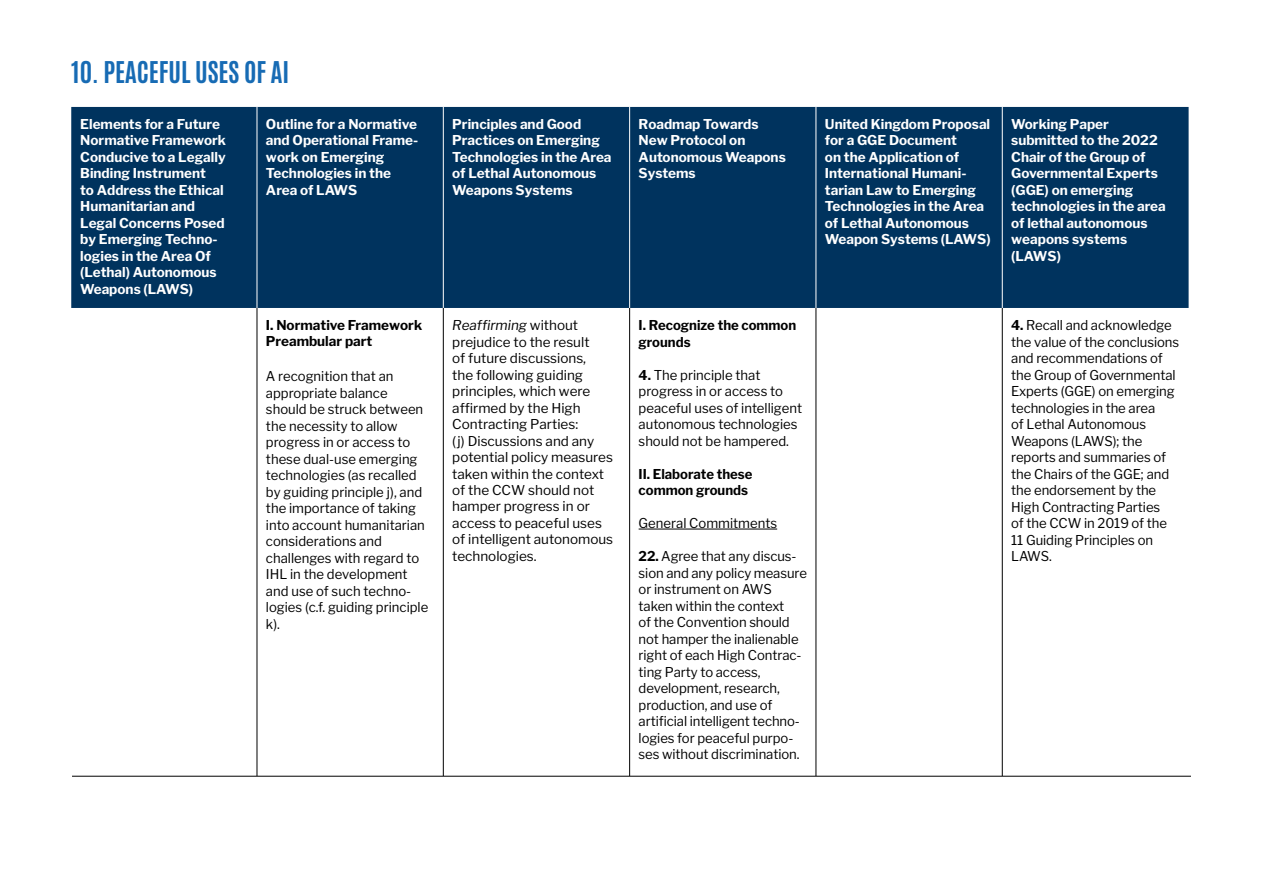
<style>
.page{position:relative;width:1263px;height:893px;background:#fff}
.page>*{position:absolute;margin:0;border:0;box-sizing:border-box;transform-origin:0 0}
.t1{font:700 25.5px "Antonio";color:#176bb4}
.t2{font:13.5px/16.5px "Libre Franklin";color:#000}
.t3{font:700 13.5px/16.5px "Libre Franklin";color:#fff}
.t4{font:700 13.5px/16.5px "Libre Franklin";color:#000}
.s1{font-style:italic}
.s2{font-weight:700}
</style>
<div class="page">
<div style="left:71px;top:107px;width:1117px;height:201px;background:#00335e"></div>
<hr style="left:257px;top:308px;width:1px;height:585px;background:#000">
<hr style="left:443px;top:308px;width:1px;height:585px;background:#000">
<hr style="left:629px;top:308px;width:1px;height:585px;background:#000">
<hr style="left:816px;top:308px;width:1px;height:585px;background:#000">
<hr style="left:1002px;top:308px;width:1px;height:585px;background:#000">
<hr style="left:257px;top:107px;width:1px;height:201px;background:#fff">
<hr style="left:443px;top:107px;width:1px;height:201px;background:#fff">
<hr style="left:629px;top:107px;width:1px;height:201px;background:#fff">
<hr style="left:815px;top:107px;width:1px;height:201px;background:#fff">
<hr style="left:1002px;top:107px;width:1px;height:201px;background:#fff">
<hr style="left:639px;top:529px;width:138px;height:1px;background:#000">
<div style="left:0;top:858px;width:1263px;height:35px;background:#fff"></div>
<div style="left:0;top:776px;width:1263px;height:101px;background:#fff"></div>
<hr style="left:72px;top:776px;width:1119px;height:1px;background:#000">
<h1 class="t1" style="left:71px;top:54px;width:219px">10. PEACEFUL USES OF AI</h1>
<p class="t3" style="left:80px;top:116px;width:147px">Elements for a Future<br>Normative Framework<br>Conducive to a Legally<br>Binding Instrument<br>to Address the Ethical<br>Humanitarian and<br>Legal Concerns Posed by Emerging Techno&shy;logies in the Area Of (Lethal) Autonomous<br>Weapons (LAWS)</p>
<p class="t3" style="left:266px;top:116px;width:154px">Outline for a Normative and Operational Frame&shy;work on Emerging<br>Technologies in the<br>Area of LAWS</p>
<p class="t3" style="left:452px;top:116px;width:161px">Principles and Good<br>Practices on Emerging<br>Technologies in the Area of Lethal Autonomous<br>Weapons Systems</p>
<p class="t3" style="left:639px;top:116px;width:149px">Roadmap Towards<br>New Protocol on<br>Autonomous Weapons<br>Systems</p>
<p class="t3" style="left:825px;top:116px;width:167px">United Kingdom Proposal for a GGE Document<br>on the Application of<br>International Humani&shy;tarian Law to Emerging<br>Technologies in the Area of Lethal Autonomous<br>Weapon Systems (LAWS)</p>
<p class="t3" style="left:1011px;top:116px;width:156px">Working Paper submitted to the 2022<br>Chair of the Group of<br>Governmental Experts (GGE) on emerging technologies in the area of lethal autonomous weapons systems (LAWS)</p>
<p class="t4" style="left:266px;top:317px;width:158px">I. Normative Framework<br>Preambular part</p>
<p class="t2" style="left:266px;top:368px;width:164px">A recognition that an appropriate balance should be struck between the necessity to allow progress in or access to these dual-use emerging technologies (as recalled by guiding principle j), and the importance of taking into account humanitarian considerations and challenges with regard to<br>IHL in the development and use of such techno&shy;logies (c.f. guiding principle k).</p>
<p class="t2" style="left:452px;top:317px;width:162px"><span class="s1">Reaffirming</span> without prejudice to the result<br>of future discussions,<br>the following guiding principles, which were affirmed by the High<br>Contracting Parties:<br>(j) Discussions and any potential policy measures taken within the context of the CCW should not hamper progress in or access to peaceful uses of intelligent autonomous technologies.</p>
<p class="t4" style="left:639px;top:317px;width:159px">I. Recognize the common grounds</p>
<p class="t2" style="left:1011px;top:317px;width:169px"><span class="s2">4.</span> Recall and acknowledge the value of the conclusions and recommendations of the Group of Governmental<br>Experts (GGE) on emerging technologies in the area<br>of Lethal Autonomous<br>Weapons (LAWS); the reports and summaries of the Chairs of the GGE; and the endorsement by the<br>High Contracting Parties<br>of the CCW in 2019 of the<br>11 Guiding Principles on<br>LAWS.</p>
<p class="t2" style="left:639px;top:366px;width:165px"><span class="s2">4.</span> The principle that progress in or access to peaceful uses of intelligent autonomous technologies should not be hampered.</p>
<p class="t4" style="left:639px;top:465px;width:115px">II. Elaborate these common grounds</p>
<p class="t2" style="left:639px;top:515px;width:140px">General Commitments</p>
<p class="t2" style="left:639px;top:548px;width:170px"><span class="s2">22.</span> Agree that any discus&shy;sion and any policy measure or instrument on AWS taken within the context<br>of the Convention should not hamper the inalienable right of each High Contrac&shy;ting Party to access, development, research, production, and use of artificial intelligent techno&shy;logies for peaceful purpo&shy;ses without discrimination.</p>
</div>
